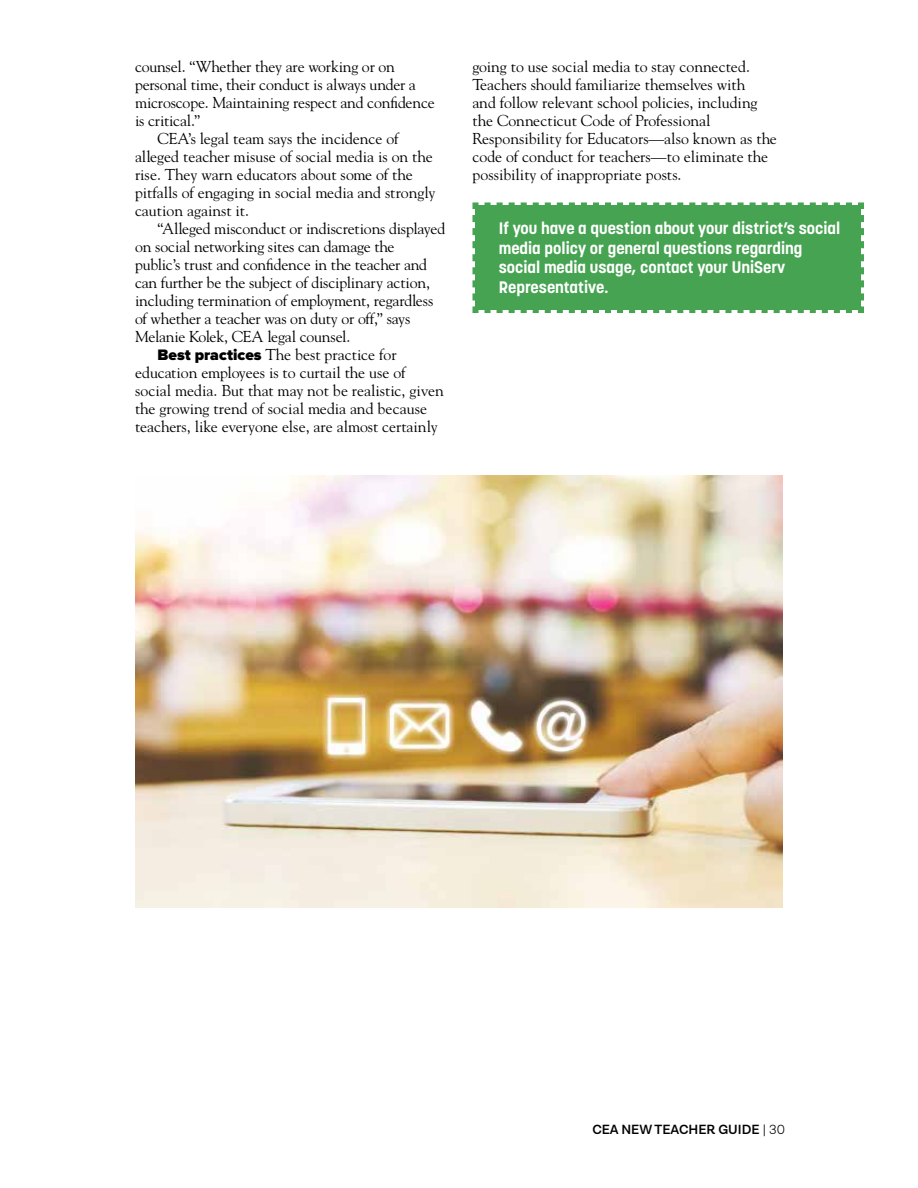
<style>
.page{position:relative;width:918px;height:1188px;background:#fff}
.page>*{position:absolute;margin:0;border:0;box-sizing:border-box;transform-origin:0 0}
.t1{font:700 16.5px/19.5px "Korolev";color:#fff}
.t2{font:15.75px/18px "Goudy";letter-spacing:-.01em;color:#000}
.t3{font:600 13.5px "Lota Grotesque";color:#000}
.s1{font-family:"Proxima Nova";font-weight:900}
.s2{font-weight:300}
</style>
<div class="page">
<div style="left:472px;top:202px;width:392px;height:111px;background:#45a351"></div>
<img style="left:135px;top:475px;width:648px;height:432px">
<p class="t2" style="left:135px;top:57px;width:262px">counsel. “Whether they are working or on</p>
<p class="t2" style="left:135px;top:75px;width:282px">personal time, their conduct is always under a</p>
<p class="t2" style="left:135px;top:93px;width:301px">microscope. Maintaining respect and confidence</p>
<p class="t2" style="left:135px;top:111px;width:67px">is critical.”</p>
<p class="t2" style="left:158px;top:129px;width:243px">CEA’s legal team says the incidence of</p>
<p class="t2" style="left:135px;top:147px;width:299px">alleged teacher misuse of social media is on the</p>
<p class="t2" style="left:135px;top:165px;width:279px">rise. They warn educators about some of the</p>
<p class="t2" style="left:135px;top:183px;width:302px">pitfalls of engaging in social media and strongly</p>
<p class="t2" style="left:135px;top:201px;width:116px">caution against it.</p>
<p class="t2" style="left:158px;top:219px;width:290px">“Alleged misconduct or indiscretions displayed</p>
<p class="t2" style="left:135px;top:237px;width:261px">on social networking sites can damage the</p>
<p class="t2" style="left:135px;top:255px;width:294px">public’s trust and confidence in the teacher and</p>
<p class="t2" style="left:135px;top:273px;width:296px">can further be the subject of disciplinary action,</p>
<p class="t2" style="left:135px;top:291px;width:300px">including termination of employment, regardless</p>
<p class="t2" style="left:135px;top:309px;width:277px">of whether a teacher was on duty or off,” says</p>
<p class="t2" style="left:135px;top:327px;width:217px">Melanie Kolek, CEA legal counsel.</p>
<p class="t2" style="left:158px;top:345px;width:241px"><span class="s1">Best practices</span> The best practice for</p>
<p class="t2" style="left:135px;top:363px;width:272px">education employees is to curtail the use of</p>
<p class="t2" style="left:135px;top:381px;width:310px">social media. But that may not be realistic, given</p>
<p class="t2" style="left:135px;top:399px;width:294px">the growing trend of social media and because</p>
<p class="t2" style="left:135px;top:417px;width:304px">teachers, like everyone else, are almost certainly</p>
<p class="t2" style="left:473px;top:57px;width:306px">going to use social media to stay connected.<br>Teachers should familiarize themselves with<br>and follow relevant school policies, including the Connecticut Code of Professional Responsibility for Educators—also known as the code of conduct for teachers—to eliminate the possibility of inappropriate posts.</p>
<p class="t1" style="left:499px;top:219px;width:343px">If you have a question about your district’s social media policy or general questions regarding social media usage, contact your UniServ Representative.</p>
<p class="t3" style="left:592px;top:1122px;width:194px">CEA NEW TEACHER GUIDE <span class="s2">| 30</span></p>
</div>
